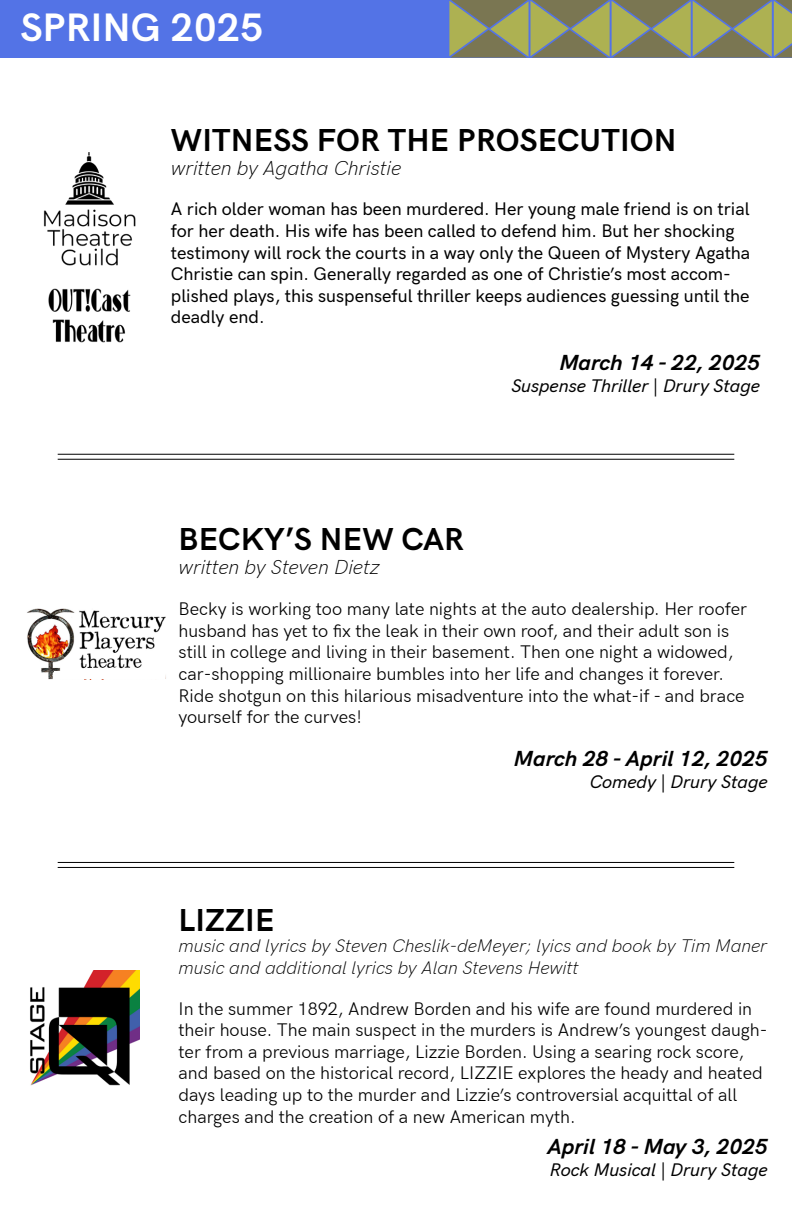
<style>
.page{position:relative;width:792px;height:1224px;background:#fff}
.page>*{position:absolute;margin:0;border:0;box-sizing:border-box;transform-origin:0 0}
.t1{font:700 40px "HK Grotesk";color:#fff}
.t2{font:700 32px "HK Grotesk";letter-spacing:.005em;color:#000}
.t3{font:italic 700 22px "HK Grotesk";color:#000}
.t4{font:italic 300 20px "HK Grotesk";color:#000}
.t5{font:18px/21.6px "HK Grotesk";color:#000}
.t6{font:500 18px/21.6px "HK Grotesk";color:#000}
.t7{font:italic 300 18px "HK Grotesk";color:#000}
.t8{font:italic 500 18px "HK Grotesk";color:#000}
.s1{font-style:normal}
</style>
<div class="page">
<div style="left:0;top:0;width:792px;height:58px;background:#5373e6"></div>
<hr style="left:58px;top:454px;width:676px;height:1px;background:#000">
<hr style="left:58px;top:459px;width:676px;height:1px;background:#000">
<hr style="left:58px;top:862px;width:676px;height:1px;background:#000">
<hr style="left:58px;top:867px;width:676px;height:1px;background:#000">
<svg style="left:449px;top:0;width:343px;height:58px;background:#8d9160"></svg>
<img style="left:48px;top:288px;width:83px;height:55px">
<img style="left:27px;top:608px;width:139px;height:71px">
<div style="left:55px;top:672px;width:110px;height:7px;background:#fff"></div>
<div style="left:73px;top:669px;width:77px;height:8px;background:#fff"></div>
<img style="left:30px;top:971px;width:109px;height:115px">
<img style="left:43px;top:152px;width:93px;height:114px">
<p class="t1" style="left:20px;top:-3px;width:245px">SPRING 2025</p>
<p class="t2" style="left:171px;top:116px;width:507px">WITNESS FOR THE PROSECUTION</p>
<p class="t4" style="left:171px;top:153px;width:232px">written by Agatha Christie</p>
<p class="t6" style="left:171px;top:197px;width:581px">A rich older woman has been murdered. Her young male friend is on trial for her death. His wife has been called to defend him. But her shocking testimony will rock the courts in a way only the Queen of Mystery Agatha Christie can spin. Generally regarded as one of Christie’s most accom&shy;plished plays, this suspenseful thriller keeps audiences guessing until the deadly end.</p>
<p class="t3" style="left:559px;top:346px;width:202px">March 14 - 22, 2025</p>
<p class="t8" style="left:511px;top:372px;width:250px">Suspense Thriller <span class="s1">|</span> Drury Stage</p>
<p class="t2" style="left:179px;top:515px;width:287px">BECKY’S NEW CAR</p>
<p class="t4" style="left:179px;top:552px;width:203px">written by Steven Dietz</p>
<p class="t5" style="left:179px;top:597px;width:570px">Becky is working too many late nights at the auto dealership. Her roofer husband has yet to fix the leak in their own roof, and their adult son is still in college and living in their basement. Then one night a widowed, car-shopping millionaire bumbles into her life and changes it forever.<br>Ride shotgun on this hilarious misadventure into the what-if - and brace yourself for the curves!</p>
<p class="t3" style="left:514px;top:742px;width:255px">March 28 - April 12, 2025</p>
<p class="t8" style="left:590px;top:768px;width:179px">Comedy <span class="s1">|</span> Drury Stage</p>
<p class="t2" style="left:179px;top:896px;width:97px">LIZZIE</p>
<p class="t7" style="left:179px;top:932px;width:590px">music and lyrics by Steven Cheslik-deMeyer; lyics and book by Tim Maner</p>
<p class="t7" style="left:179px;top:954px;width:401px">music and additional lyrics by Alan Stevens Hewitt</p>
<p class="t5" style="left:179px;top:996px;width:591px">In the summer 1892, Andrew Borden and his wife are found murdered in their house. The main suspect in the murders is Andrew’s youngest daugh&shy;ter from a previous marriage, Lizzie Borden. Using a searing rock score, and based on the historical record, LIZZIE explores the heady and heated days leading up to the murder and Lizzie’s controversial acquittal of all charges and the creation of a new American myth.</p>
<p class="t3" style="left:547px;top:1130px;width:222px">April 18 - May 3, 2025</p>
<p class="t8" style="left:550px;top:1156px;width:219px">Rock Musical <span class="s1">|</span> Drury Stage</p>
</div>
